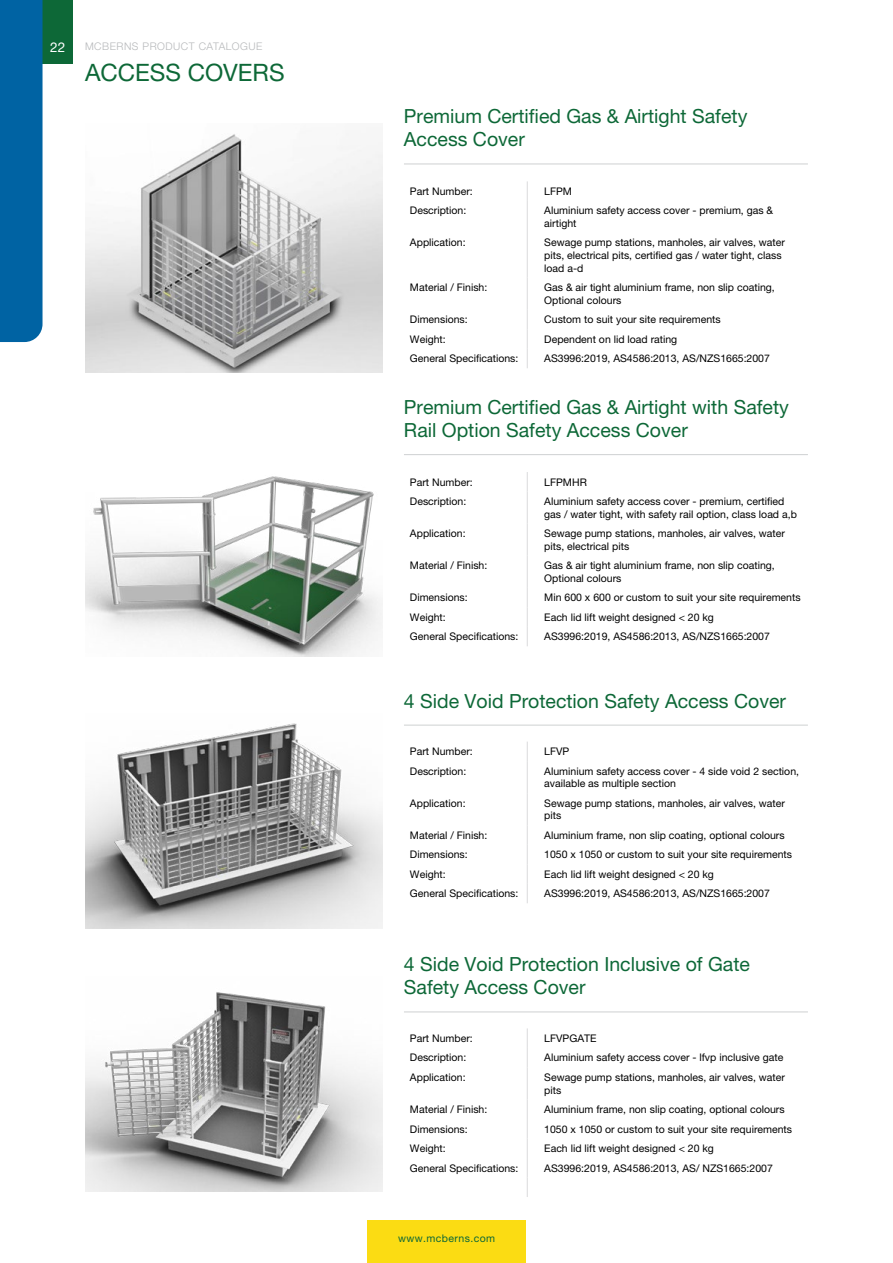
<style>
.page{position:relative;width:893px;height:1263px;background:#fff}
.page>*{position:absolute;margin:0;border:0;box-sizing:border-box;transform-origin:0 0}
.t1{font:24px "Helvetica Neue LT Pro";color:#0d6837}
.t2{font:19.5px/23.4px "Helvetica Neue LT Pro";color:#0d6837}
.t3{font:13.5px "Helvetica Neue LT Pro";color:#fff}
.t4{font:10.5px/12.6px "Helvetica Neue LT Pro";color:#000}
.t5{font:300 10.5px "Helvetica Neue LT Pro";letter-spacing:.05em;color:#b6b8ba}
.t6{font:10.5px "Helvetica Neue LT Pro";letter-spacing:.04em;color:#0d6837}
</style>
<div class="page">
<div style="left:43px;top:0;width:30px;height:64px;background:#0d6837"></div>
<div style="left:367px;top:1220px;width:159px;height:43px;background:#fbdc13"></div>
<img style="left:85px;top:134px;width:298px;height:239px">
<img style="left:85px;top:476px;width:298px;height:181px">
<img style="left:85px;top:723px;width:298px;height:205px">
<img style="left:85px;top:992px;width:298px;height:200px">
<div style="left:0;top:0;width:43px;height:342px;background:#0063a3"></div>
<hr style="left:404px;top:454px;width:404px;height:1px;background:#d1d3d4">
<hr style="left:404px;top:725px;width:404px;height:1px;background:#d1d3d4">
<hr style="left:404px;top:1011px;width:404px;height:1px;background:#d1d3d4">
<svg style="left:527px;top:472px;width:1px;height:19px"></svg>
<hr style="left:527px;top:491px;width:1px;height:33px;background:#dcddde">
<hr style="left:527px;top:524px;width:1px;height:32px;background:#dcddde">
<hr style="left:527px;top:556px;width:1px;height:32px;background:#dcddde">
<svg style="left:527px;top:588px;width:1px;height:58px"></svg>
<svg style="left:527px;top:742px;width:1px;height:19px"></svg>
<hr style="left:527px;top:761px;width:1px;height:32px;background:#dcddde">
<hr style="left:527px;top:793px;width:1px;height:32px;background:#dcddde">
<svg style="left:527px;top:825px;width:1px;height:78px"></svg>
<svg style="left:527px;top:1028px;width:1px;height:39px"></svg>
<hr style="left:527px;top:1067px;width:1px;height:32px;background:#dcddde">
<svg style="left:527px;top:1099px;width:1px;height:98px"></svg>
<hr style="left:404px;top:163px;width:404px;height:1px;background:#d1d3d4">
<svg style="left:527px;top:181px;width:1px;height:20px"></svg>
<hr style="left:527px;top:201px;width:1px;height:32px;background:#dcddde">
<hr style="left:527px;top:233px;width:1px;height:45px;background:#dcddde">
<hr style="left:527px;top:278px;width:1px;height:32px;background:#dcddde">
<svg style="left:527px;top:310px;width:1px;height:58px"></svg>
<p class="t3" style="left:50px;top:39px;width:17px">22</p>
<p class="t5" style="left:85px;top:40px;width:179px">MCBERNS PRODUCT CATALOGUE</p>
<h1 class="t1" style="left:85px;top:58px;width:201px">ACCESS COVERS</h1>
<h2 class="t2" style="left:404px;top:104px;width:345px">Premium Certified Gas &amp; Airtight Safety<br>Access Cover</h2>
<p class="t4" style="left:410px;top:185px;width:64px">Part Number:</p>
<p class="t4" style="left:544px;top:185px;width:29px">LFPM</p>
<p class="t4" style="left:410px;top:204px;width:58px">Description:</p>
<p class="t4" style="left:544px;top:204px;width:230px">Aluminium safety access cover - premium, gas &amp; airtight</p>
<p class="t4" style="left:410px;top:236px;width:57px">Application:</p>
<p class="t4" style="left:544px;top:236px;width:242px">Sewage pump stations, manholes, air valves, water pits, electrical pits, certified gas / water tight, class load a-d</p>
<p class="t4" style="left:410px;top:281px;width:79px">Material / Finish:</p>
<p class="t4" style="left:544px;top:281px;width:232px">Gas &amp; air tight aluminium frame, non slip coating,<br>Optional colours</p>
<p class="t4" style="left:410px;top:313px;width:59px">Dimensions:</p>
<p class="t4" style="left:544px;top:313px;width:178px">Custom to suit your site requirements</p>
<p class="t4" style="left:410px;top:333px;width:37px">Weight:</p>
<p class="t4" style="left:544px;top:333px;width:135px">Dependent on lid load rating</p>
<p class="t4" style="left:410px;top:352px;width:110px">General Specifications:</p>
<p class="t4" style="left:544px;top:352px;width:227px">AS3996:2019, AS4586:2013, AS/NZS1665:2007</p>
<h2 class="t2" style="left:404px;top:395px;width:386px">Premium Certified Gas &amp; Airtight with Safety<br>Rail Option Safety Access Cover</h2>
<p class="t4" style="left:410px;top:475px;width:64px">Part Number:</p>
<p class="t4" style="left:544px;top:475px;width:44px">LFPMHR</p>
<p class="t4" style="left:410px;top:495px;width:58px">Description:</p>
<p class="t4" style="left:544px;top:495px;width:254px">Aluminium safety access cover - premium, certified gas / water tight, with safety rail option, class load a,b</p>
<p class="t4" style="left:410px;top:527px;width:57px">Application:</p>
<p class="t4" style="left:544px;top:527px;width:242px">Sewage pump stations, manholes, air valves, water pits, electrical pits</p>
<p class="t4" style="left:410px;top:559px;width:79px">Material / Finish:</p>
<p class="t4" style="left:544px;top:559px;width:232px">Gas &amp; air tight aluminium frame, non slip coating,<br>Optional colours</p>
<p class="t4" style="left:410px;top:591px;width:59px">Dimensions:</p>
<p class="t4" style="left:544px;top:591px;width:258px">Min 600 x 600 or custom to suit your site requirements</p>
<p class="t4" style="left:410px;top:611px;width:37px">Weight:</p>
<p class="t4" style="left:544px;top:611px;width:171px">Each lid lift weight designed &lt; 20 kg</p>
<p class="t4" style="left:410px;top:630px;width:110px">General Specifications:</p>
<p class="t4" style="left:544px;top:630px;width:227px">AS3996:2019, AS4586:2013, AS/NZS1665:2007</p>
<h2 class="t2" style="left:404px;top:689px;width:384px">4 Side Void Protection Safety Access Cover</h2>
<p class="t4" style="left:410px;top:745px;width:64px">Part Number:</p>
<p class="t4" style="left:544px;top:745px;width:27px">LFVP</p>
<p class="t4" style="left:410px;top:764px;width:58px">Description:</p>
<p class="t4" style="left:544px;top:764px;width:256px">Aluminium safety access cover - 4 side void 2 section, available as multiple section</p>
<p class="t4" style="left:410px;top:796px;width:57px">Application:</p>
<p class="t4" style="left:544px;top:796px;width:242px">Sewage pump stations, manholes, air valves, water pits</p>
<p class="t4" style="left:410px;top:829px;width:79px">Material / Finish:</p>
<p class="t4" style="left:544px;top:829px;width:242px">Aluminium frame, non slip coating, optional colours</p>
<p class="t4" style="left:410px;top:848px;width:59px">Dimensions:</p>
<p class="t4" style="left:544px;top:848px;width:249px">1050 x 1050 or custom to suit your site requirements</p>
<p class="t4" style="left:410px;top:868px;width:37px">Weight:</p>
<p class="t4" style="left:544px;top:868px;width:171px">Each lid lift weight designed &lt; 20 kg</p>
<p class="t4" style="left:410px;top:887px;width:110px">General Specifications:</p>
<p class="t4" style="left:544px;top:887px;width:227px">AS3996:2019, AS4586:2013, AS/NZS1665:2007</p>
<h2 class="t2" style="left:404px;top:952px;width:347px">4 Side Void Protection Inclusive of Gate<br>Safety Access Cover</h2>
<p class="t4" style="left:410px;top:1032px;width:64px">Part Number:</p>
<p class="t4" style="left:544px;top:1032px;width:54px">LFVPGATE</p>
<p class="t4" style="left:410px;top:1051px;width:58px">Description:</p>
<p class="t4" style="left:544px;top:1051px;width:241px">Aluminium safety access cover - lfvp inclusive gate</p>
<p class="t4" style="left:410px;top:1071px;width:57px">Application:</p>
<p class="t4" style="left:544px;top:1071px;width:242px">Sewage pump stations, manholes, air valves, water pits</p>
<p class="t4" style="left:410px;top:1103px;width:79px">Material / Finish:</p>
<p class="t4" style="left:544px;top:1103px;width:242px">Aluminium frame, non slip coating, optional colours</p>
<p class="t4" style="left:410px;top:1122px;width:59px">Dimensions:</p>
<p class="t4" style="left:544px;top:1122px;width:249px">1050 x 1050 or custom to suit your site requirements</p>
<p class="t4" style="left:410px;top:1142px;width:37px">Weight:</p>
<p class="t4" style="left:544px;top:1142px;width:171px">Each lid lift weight designed &lt; 20 kg</p>
<p class="t4" style="left:410px;top:1161px;width:110px">General Specifications:</p>
<p class="t4" style="left:544px;top:1161px;width:230px">AS3996:2019, AS4586:2013, AS/ NZS1665:2007</p>
<p class="t6" style="left:398px;top:1231px;width:99px">www.mcberns.com</p>
</div>
